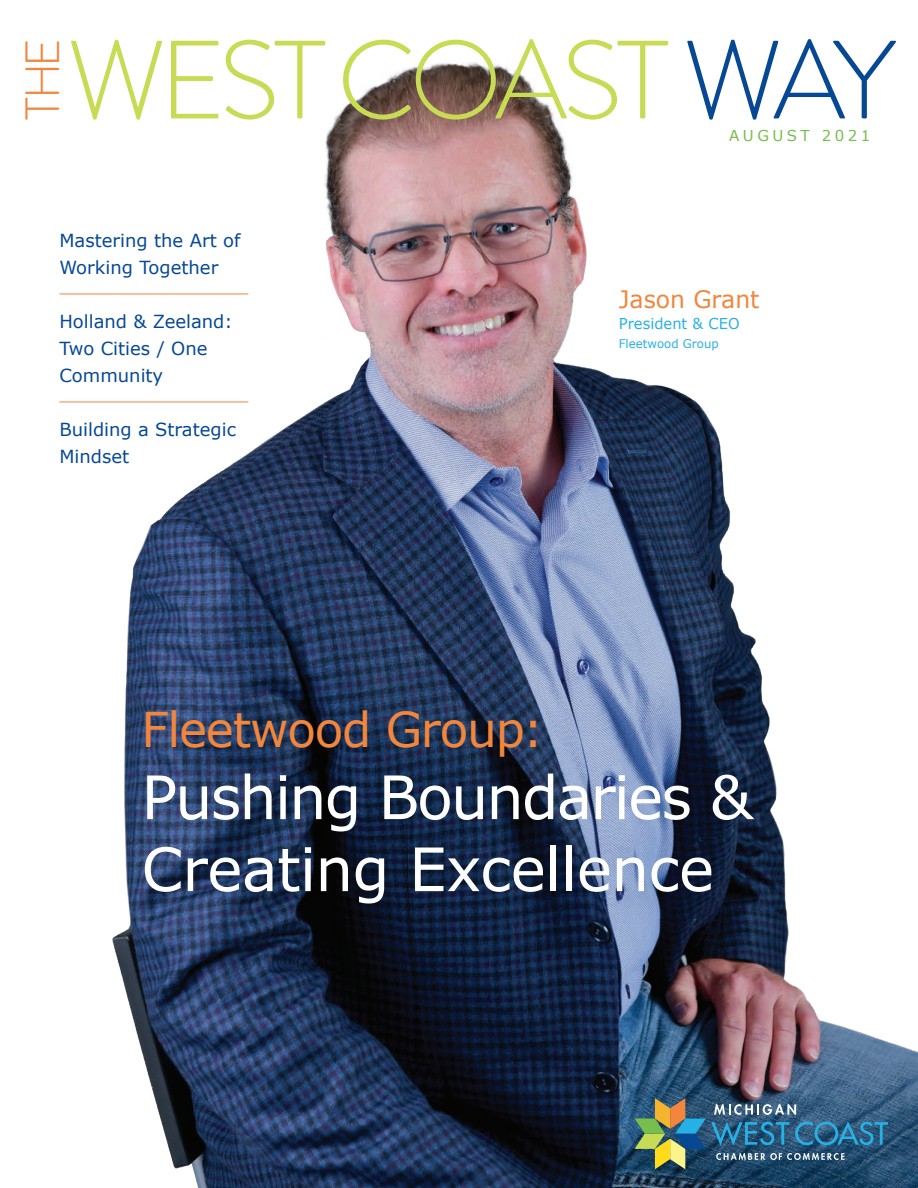
<style>
.page{position:relative;width:918px;height:1188px;background:#fff}
.page>*{position:absolute;margin:0;border:0;box-sizing:border-box;transform-origin:0 0}
.t1{font:300 111px "Brandon Grotesque";letter-spacing:-.065em;color:#c8db54}
.t2{font:60px/72px "Verdana";letter-spacing:-.02em;color:#fff}
.t3{font:48px "Verdana";letter-spacing:-.025em;color:#f1863c}
.t4{font:300 48px "Brandon Grotesque";color:#f1863c}
.t5{font:24px "Verdana";color:#f1863c}
.t6{font:18px/27px "Verdana";color:#074895}
.t7{font:15px "Verdana";color:#26b1e6}
.t8{font:15px "Verdana";letter-spacing:.23em;color:#79bd4c}
.t9{font:12px "Verdana";color:#26b1e6}
.s1{color:#074895}
</style>
<div class="page">
<img style="left:59px;top:62px;width:859px;height:1126px">
<svg style="left:635px;top:1098px;width:253px;height:71px;background:#426b7d"></svg>
<hr style="left:59px;top:294px;width:189px;height:1px;background:#f1863c">
<hr style="left:59px;top:402px;width:189px;height:1px;background:#f1863c">
<p class="t4" style="left:10px;top:120px;width:83px;rotate:-90deg">THE</p>
<p class="t1" style="left:67px;top:4px;width:830px">WEST COAST <span class="s1">WAY</span></p>
<p class="t8" style="left:729px;top:126px;width:143px">AUGUST 2021</p>
<p class="t6" style="left:59px;top:227px;width:182px">Mastering the Art of<br>Working Together</p>
<p class="t6" style="left:59px;top:308px;width:175px">Holland &amp; Zeeland:<br>Two Cities / One<br>Community</p>
<p class="t6" style="left:59px;top:416px;width:178px">Building a Strategic<br>Mindset</p>
<p class="t5" style="left:619px;top:284px;width:142px">Jason Grant</p>
<p class="t7" style="left:619px;top:314px;width:122px">President &amp; CEO</p>
<p class="t9" style="left:619px;top:336px;width:102px">Fleetwood Group</p>
<p class="t3" style="left:141px;top:699px;width:404px">Fleetwood Group:</p>
<p class="t2" style="left:141px;top:762px;width:613px">Pushing Boundaries &amp;<br>Creating Excellence</p>
</div>
